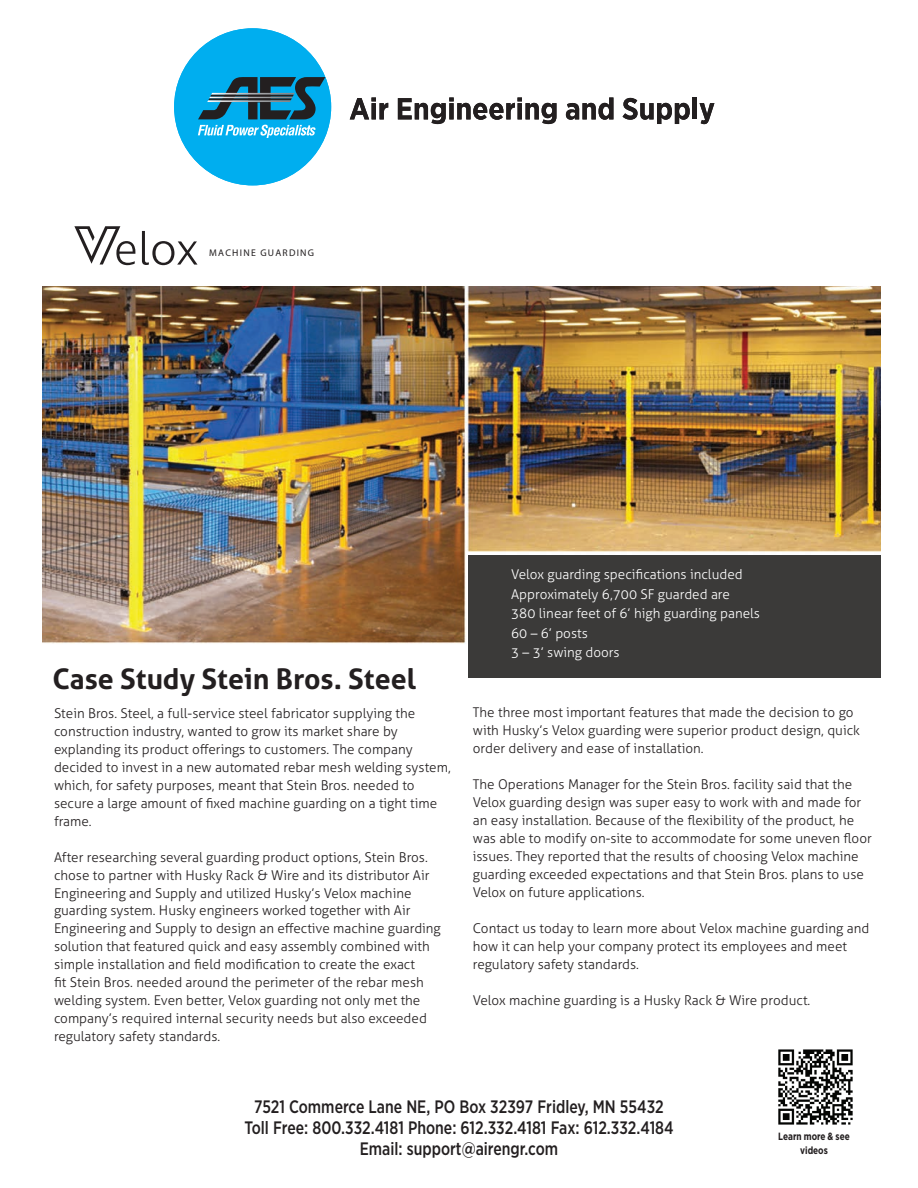
<style>
.page{position:relative;width:918px;height:1188px;background:#fff}
.page>*{position:absolute;margin:0;border:0;box-sizing:border-box;transform-origin:0 0}
.t1{font:700 28.5px "Aller";color:#231f20}
.t2{font:500 18px/21px "Gotham Narrow";color:#231f20;text-align:center;scale:.89 1}
.t3{font:300 13.5px/18px "Aller";color:#231f20}
.t4{font:300 13.5px/19.5px "Aller";color:#fff}
.t5{font:700 10.5px/13.5px "Gotham Narrow";color:#231f20;text-align:center;scale:.9 1}
.t6{font:600 9.75px "Ingra";letter-spacing:.13em;color:#231f20}
</style>
<div class="page">
<img style="left:42px;top:287px;width:838px;height:357px">
<div style="left:468px;top:555px;width:412px;height:122px;background:#3b3a39"></div>
<svg style="left:350px;top:98px;width:38px;height:21px"></svg>
<svg style="left:398px;top:98px;width:159px;height:26px"></svg>
<svg style="left:566px;top:98px;width:47px;height:22px"></svg>
<svg style="left:623px;top:98px;width:67px;height:26px"></svg>
<hr style="left:693px;top:98px;width:4px;height:21px;background:#231f20">
<svg style="left:700px;top:103px;width:14px;height:21px"></svg>
<div style="left:174px;top:28px;width:157px;height:157px;background:#00aeef;border-radius:50%"></div>
<svg style="left:198px;top:125px;width:118px;height:13px"></svg>
<svg style="left:198px;top:77px;width:127px;height:42px"></svg>
<svg style="left:142px;top:231px;width:55px;height:34px"></svg>
<svg style="left:74px;top:226px;width:61px;height:39px"></svg>
<img style="left:778px;top:1049px;width:75px;height:76px">
<p class="t6" style="left:209px;top:247px;width:106px">MACHINE GUARDING</p>
<h1 class="t1" style="left:52px;top:668px;width:365px">Case Study Stein Bros. Steel</h1>
<p class="t3" style="left:54px;top:705px;width:398px">Stein Bros. Steel, a full-service steel fabricator supplying the construction industry, wanted to grow its market share by explanding its product offerings to customers. The company decided to invest in a new automated rebar mesh welding system, which, for safety purposes, meant that Stein Bros. needed to secure a large amount of fixed machine guarding on a tight time frame.</p>
<p class="t3" style="left:54px;top:849px;width:388px">After researching several guarding product options, Stein Bros. chose to partner with Husky Rack &amp; Wire and its distributor Air Engineering and Supply and utilized Husky’s Velox machine guarding system. Husky engineers worked together with Air Engineering and Supply to design an effective machine guarding solution that featured quick and easy assembly combined with simple installation and field modification to create the exact<br>fit Stein Bros. needed around the perimeter of the rebar mesh welding system. Even better, Velox guarding not only met the company’s required internal security needs but also exceeded regulatory safety standards.</p>
<p class="t4" style="left:511px;top:566px;width:250px">Velox guarding specifications included<br>Approximately 6,700 SF guarded are<br>380 linear feet of 6’ high guarding panels<br>60 – 6’ posts<br>3 – 3’ swing doors</p>
<p class="t3" style="left:473px;top:705px;width:389px">The three most important features that made the decision to go with Husky’s Velox guarding were superior product design, quick order delivery and ease of installation.</p>
<p class="t3" style="left:473px;top:777px;width:400px">The Operations Manager for the Stein Bros. facility said that the Velox guarding design was super easy to work with and made for an easy installation. Because of the flexibility of the product, he was able to modify on-site to accommodate for some uneven floor issues. They reported that the results of choosing Velox machine guarding exceeded expectations and that Stein Bros. plans to use Velox on future applications.</p>
<p class="t3" style="left:473px;top:921px;width:398px">Contact us today to learn more about Velox machine guarding and how it can help your company protect its employees and meet regulatory safety standards.</p>
<p class="t3" style="left:473px;top:993px;width:339px">Velox machine guarding is a Husky Rack &amp; Wire product.</p>
<h2 class="t2" style="left:244px;top:1097px;width:484px">7521 Commerce Lane NE, PO Box 32397 Fridley, MN 55432<br>Toll Free: 800.332.4181 Phone: 612.332.4181 Fax: 612.332.4184<br>Email: support@airengr.com</h2>
<p class="t5" style="left:778px;top:1131px;width:81px">Learn more &amp; see videos</p>
</div>
